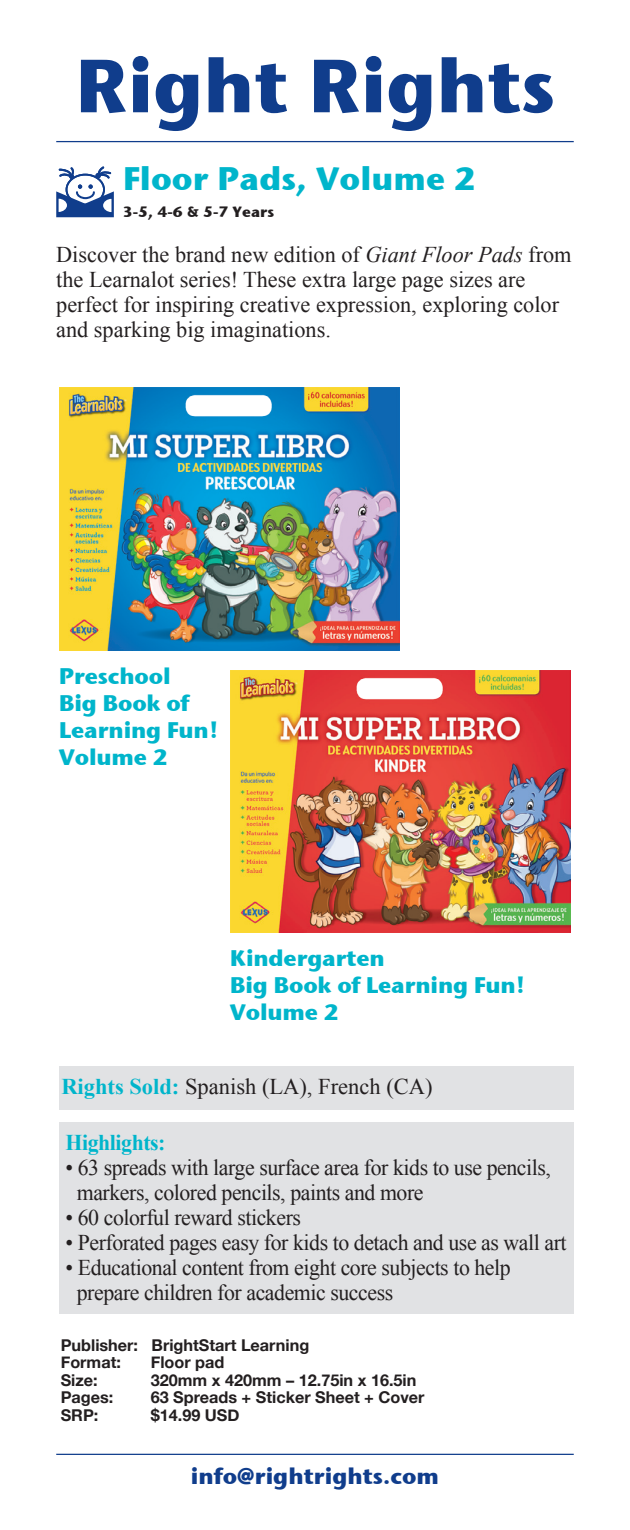
<style>
.page{position:relative;width:630px;height:1530px;background:#fff}
.page>*{position:absolute;margin:0;border:0;box-sizing:border-box;transform-origin:0 0}
.t1{font:700 75px "Stone Sans ITC";color:#103d8c}
.t2{font:700 32.5px "Stone Sans ITC";color:#00b5cb}
.t3{font:22.5px/25px "Times New Roman";letter-spacing:-.02em;color:#231f20}
.t4{font:22.5px/25px "Times New Roman";color:#231f20}
.t5{font:700 22.5px/27px "Stone Sans ITC";letter-spacing:-.01em;color:#00b5cb}
.t6{font:700 22.5px "Stone Sans ITC";color:#103d8c}
.t7{font:700 22.5px "Times New Roman";letter-spacing:-.02em;color:#00b5cb}
.t8{font:700 16.25px "Helvetica Neue";color:#231f20}
.t9{font:700 15px "Stone Sans ITC";color:#231f20}
.s1{font-style:italic}
.s2{font-weight:700;color:#00b5cb}
</style>
<div class="page">
<hr style="left:56px;top:141px;width:518px;height:1px;background:#103d8c">
<hr style="left:56px;top:1454px;width:518px;height:1px;background:#103d8c">
<svg style="left:56px;top:166px;width:58px;height:51px"></svg>
<img style="left:60px;top:388px;width:340px;height:262px">
<img style="left:231px;top:671px;width:340px;height:262px">
<div style="left:59px;top:1122px;width:515px;height:192px;background:#e1e2e4"></div>
<div style="left:59px;top:1067px;width:515px;height:43px;background:#e1e2e4"></div>
<p class="t1" style="left:75px;top:19px;width:482px">Right Rights</p>
<p class="t2" style="left:123px;top:150px;width:355px">Floor Pads, Volume 2</p>
<p class="t9" style="left:123px;top:199px;width:153px">3-5, 4-6 &amp; 5-7 Years</p>
<p class="t4" style="left:56px;top:242px;width:517px">Discover the brand new edition of <span class="s1">Giant Floor Pads</span> from the Learnalot series! These extra large page sizes are perfect for inspiring creative expression, exploring color and sparking big imaginations.</p>
<p class="t5" style="left:59px;top:661px;width:113px">Preschool</p>
<p class="t5" style="left:59px;top:688px;width:162px">Big Book of<br>Learning Fun!</p>
<p class="t5" style="left:59px;top:742px;width:110px">Volume 2</p>
<p class="t5" style="left:230px;top:944px;width:156px">Kindergarten</p>
<p class="t5" style="left:230px;top:971px;width:298px">Big Book of Learning Fun!</p>
<p class="t5" style="left:230px;top:998px;width:110px">Volume 2</p>
<p class="t4" style="left:61px;top:1073px;width:373px"><span class="s2">Rights Sold:</span> Spanish (LA), French (CA)</p>
<p class="t7" style="left:66px;top:1127px;width:101px">Highlights:</p>
<p class="t3" style="left:77px;top:1155px;width:476px;text-indent:-11px">• 63 spreads with large surface area for kids to use pencils, markers, colored pencils, paints and more</p>
<p class="t3" style="left:66px;top:1205px;width:237px">• 60 colorful reward stickers</p>
<p class="t3" style="left:66px;top:1230px;width:503px">• Perforated pages easy for kids to detach and use as wall art</p>
<p class="t3" style="left:77px;top:1255px;width:435px;text-indent:-11px">• Educational content from eight core subjects to help prepare children for academic success</p>
<p class="t8" style="left:61px;top:1332px;width:250px">Publisher: BrightStart Learning</p>
<p class="t8" style="left:61px;top:1350px;width:62px">Format:</p>
<p class="t8" style="left:151px;top:1350px;width:75px">Floor pad</p>
<p class="t8" style="left:61px;top:1367px;width:39px">Size:</p>
<p class="t8" style="left:151px;top:1367px;width:267px">320mm x 420mm – 12.75in x 16.5in</p>
<p class="t8" style="left:61px;top:1385px;width:54px">Pages:</p>
<p class="t8" style="left:151px;top:1385px;width:275px">63 Spreads + Sticker Sheet + Cover</p>
<p class="t8" style="left:61px;top:1402px;width:39px">SRP:</p>
<p class="t8" style="left:151px;top:1402px;width:90px">$14.99 USD</p>
<p class="t6" style="left:191px;top:1456px;width:250px">info@rightrights.com</p>
</div>
